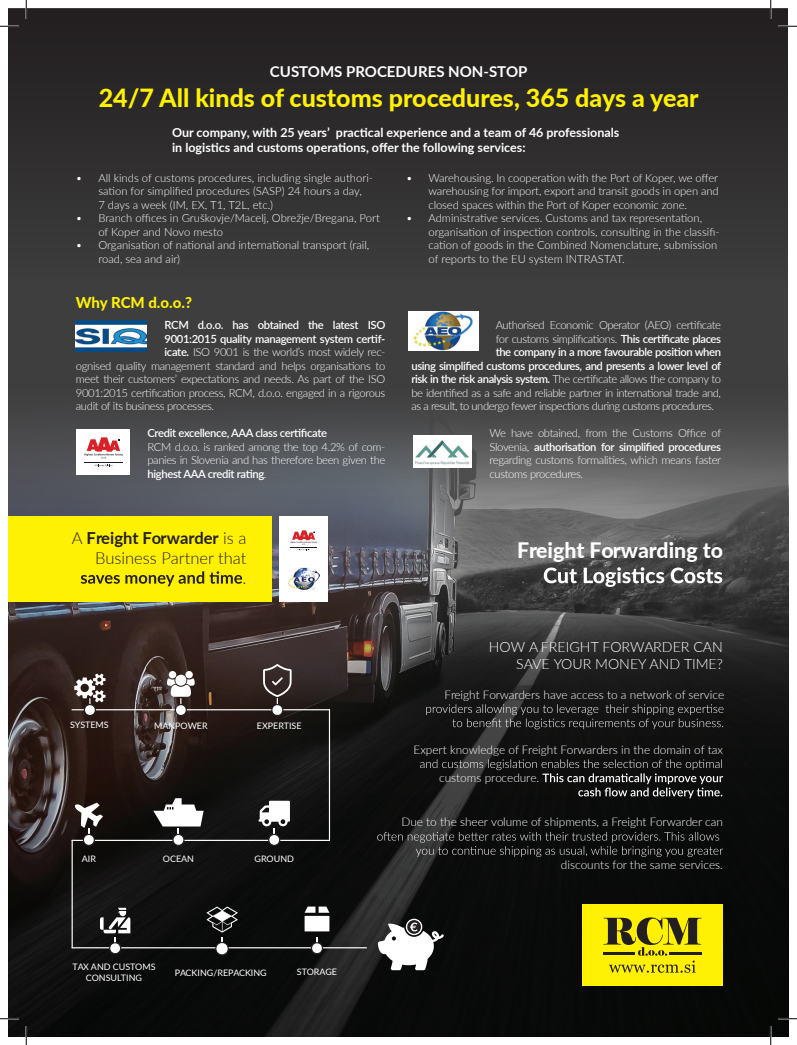
<style>
.page{position:relative;width:797px;height:1045px;background:#fff}
.page>*{position:absolute;margin:0;border:0;box-sizing:border-box;transform-origin:0 0}
.t1{font:800 25px "Lato";color:#fff101}
.t2{font:800 21.25px "Lato";color:#fff}
.t3{font:300 16.5px/19.9px "Lato";color:#231f20;text-align:right}
.t4{font:700 15px "Lato";color:#fff}
.t5{font:800 15px "Lato";letter-spacing:-.01em;color:#fff101}
.t6{font:300 14.25px/17px "Lato";color:#fff;text-align:right}
.t7{font:700 12.5px/15px "Lato";color:#fff}
.t8{font:300 11.88px "Lato";color:#fff}
.t9{font:300 11.25px/13.5px "Lato";letter-spacing:-.03em;color:#fff;text-align:justify}
.t10{font:300 11.25px/13.5px "Lato";color:#fff}
.t11{font:600 11.25px "Lato";letter-spacing:-.04em;color:#fff}
.t12{font:9px/10.8px "Lato";color:#fff;text-align:center}
.s1{font-weight:600}
.s2{font-weight:700}
</style>
<div class="page">
<img style="left:9px;top:545px;width:779px;height:491px">
<svg style="left:9px;top:281px;width:779px;height:264px;background:#4c4d4f"></svg>
<div style="left:9px;top:9px;width:779px;height:272px;background:linear-gradient(to bottom,#221d1e,#3c3c3d)"></div>
<hr style="left:71px;top:709px;width:259px;height:1px;background:#fff">
<hr style="left:329px;top:709px;width:1px;height:132px;background:#fff">
<hr style="left:72px;top:839px;width:258px;height:2px;background:#fff">
<hr style="left:72px;top:839px;width:1px;height:109px;background:#fff">
<hr style="left:72px;top:947px;width:295px;height:1px;background:#fff">
<svg style="left:74px;top:673px;width:32px;height:43px"></svg>
<div style="left:86px;top:706px;width:8px;height:8px;background:#fff;border-radius:50%"></div>
<svg style="left:167px;top:671px;width:28px;height:45px"></svg>
<div style="left:177px;top:706px;width:8px;height:8px;background:#fff;border-radius:50%"></div>
<svg style="left:263px;top:664px;width:28px;height:52px"></svg>
<div style="left:273px;top:706px;width:8px;height:8px;background:#fff;border-radius:50%"></div>
<svg style="left:153px;top:798px;width:51px;height:48px"></svg>
<div style="left:175px;top:836px;width:7px;height:7px;background:#fff;border-radius:50%"></div>
<svg style="left:75px;top:802px;width:28px;height:44px"></svg>
<div style="left:85px;top:836px;width:8px;height:7px;background:#fff;border-radius:50%"></div>
<svg style="left:258px;top:800px;width:32px;height:46px"></svg>
<div style="left:270px;top:836px;width:8px;height:7px;background:#fff;border-radius:50%"></div>
<svg style="left:206px;top:906px;width:32px;height:49px;background:#3b3c3b"></svg>
<div style="left:218px;top:944px;width:8px;height:9px;background:#fff;border-radius:50%"></div>
<svg style="left:304px;top:906px;width:25px;height:48px"></svg>
<div style="left:313px;top:944px;width:8px;height:8px;background:#fff;border-radius:50%"></div>
<svg style="left:378px;top:918px;width:66px;height:52px"></svg>
<svg style="left:100px;top:907px;width:30px;height:47px"></svg>
<div style="left:9px;top:516px;width:263px;height:85px;background:#fff101"></div>
<svg style="left:81px;top:571px;width:161px;height:15px"></svg>
<svg style="left:426px;top:704px;width:297px;height:25px;background:#2c2d2c"></svg>
<svg style="left:420px;top:759px;width:303px;height:39px;background:#2b2c2b"></svg>
<svg style="left:544px;top:567px;width:178px;height:20px"></svg>
<div style="left:582px;top:904px;width:140px;height:81px;background:#fff101"></div>
<svg style="left:377px;top:832px;width:346px;height:25px;background:#242524"></svg>
<div style="left:279px;top:516px;width:48px;height:85px;background:#fff"></div>
<svg style="left:290px;top:530px;width:27px;height:20px"></svg>
<img style="left:288px;top:568px;width:31px;height:22px">
<hr style="left:670px;top:951px;width:32px;height:3px;background:#231f20">
<svg style="left:603px;top:917px;width:98px;height:55px"></svg>
<hr style="left:603px;top:951px;width:32px;height:3px;background:#231f20">
<img style="left:409px;top:311px;width:69px;height:39px">
<img style="left:413px;top:435px;width:59px;height:33px">
<img style="left:76px;top:320px;width:71px;height:31px">
<div style="left:76px;top:429px;width:54px;height:45px;background:#fff"></div>
<svg style="left:94px;top:464px;width:18px;height:2px"></svg>
<hr style="left:84px;top:462px;width:39px;height:1px;background:#231f20">
<svg style="left:84px;top:437px;width:39px;height:21px"></svg>
<svg style="left:0;top:25px;width:19px;height:2px"></svg>
<svg style="left:778px;top:25px;width:19px;height:2px"></svg>
<svg style="left:0;top:1018px;width:19px;height:1px"></svg>
<svg style="left:778px;top:1018px;width:19px;height:1px"></svg>
<svg style="left:25px;top:0;width:2px;height:19px"></svg>
<svg style="left:25px;top:1026px;width:2px;height:19px"></svg>
<svg style="left:770px;top:0;width:1px;height:19px"></svg>
<svg style="left:770px;top:1026px;width:1px;height:19px"></svg>
<h3 class="t4" style="left:270px;top:60px;width:259px">CUSTOMS PROCEDURES NON-STOP</h3>
<h1 class="t1" style="left:99px;top:79px;width:601px">24/7 All kinds of customs procedures, 365 days a year</h1>
<p class="t7" style="left:172px;top:124px;width:449px">Our company, with 25 years’ practical experience and a team of 46 professionals in logistics and customs operations, offer the following services:</p>
<p class="t10" style="left:98px;top:171px;width:276px;text-indent:-22px">• All kinds of customs procedures, including single authori&shy;sation for simplified procedures (SASP) 24 hours a day,<br>7 days a week (IM, EX, T1, T2L, etc.)</p>
<p class="t10" style="left:98px;top:211px;width:283px;text-indent:-22px">• Branch offices in Gruškovje/Macelj, Obrežje/Bregana, Port of Koper and Novo mesto</p>
<p class="t10" style="left:98px;top:238px;width:272px;text-indent:-22px">• Organisation of national and international transport (rail, road, sea and air)</p>
<h3 class="t5" style="left:76px;top:291px;width:118px">Why RCM d.o.o.?</h3>
<p class="t11" style="left:164px;top:317px;width:222px">RCM d.o.o. has obtained the latest ISO</p>
<p class="t11" style="left:164px;top:330px;width:222px">9001:2015 quality management system certif-</p>
<p class="t9" style="left:164px;top:345px;width:222px"><span class="s1">icate.</span> ISO 9001 is the world’s most widely rec-</p>
<p class="t9" style="left:76px;top:358px;width:311px">ognised quality management standard and helps organisations to</p>
<p class="t9" style="left:76px;top:372px;width:311px">meet their customers’ expectations and needs. As part of the ISO</p>
<p class="t9" style="left:76px;top:385px;width:311px">9001:2015 certification process, RCM, d.o.o. engaged in a rigorous</p>
<p class="t9" style="left:76px;top:399px;width:140px">audit of its business processes.</p>
<p class="t11" style="left:147px;top:425px;width:181px">Credit excellence, AAA class certificate</p>
<p class="t9" style="left:147px;top:439px;width:239px">RCM d.o.o. is ranked among the top 4.2% of com&shy;panies in Slovenia and has therefore been given the <span class="s1">highest AAA credit rating</span>.</p>
<h3 class="t3" style="left:72px;top:527px;width:176px">A <span class="s2">Freight Forwarder</span> is a<br>Business Partner that<br>.</h3>
<p class="t9" style="left:428px;top:171px;width:292px;text-indent:-22px">• Warehousing. In cooperation with the Port of Koper, we offer warehousing for import, export and transit goods in open and closed spaces within the Port of Koper economic zone.</p>
<p class="t10" style="left:428px;top:211px;width:292px;text-indent:-22px">• Administrative services. Customs and tax representation, organisation of inspection controls, consulting in the classifi&shy;cation of goods in the Combined Nomenclature, submission of reports to the EU system INTRASTAT.</p>
<p class="t9" style="left:496px;top:318px;width:227px">Authorised Economic Operator (AEO) certificate</p>
<p class="t9" style="left:496px;top:331px;width:227px">for customs simplifications. <span class="s1">This certificate places</span></p>
<p class="t11" style="left:496px;top:344px;width:227px">the company in a more favourable position when</p>
<p class="t11" style="left:411px;top:357px;width:311px">using simplified customs procedures, and presents a lower level of</p>
<p class="t9" style="left:411px;top:372px;width:311px"><span class="s1">risk in the risk analysis system.</span> The certificate allows the company to</p>
<p class="t9" style="left:411px;top:385px;width:311px">be identified as a safe and reliable partner in international trade and,</p>
<p class="t9" style="left:411px;top:399px;width:304px">as a result, to undergo fewer inspections during customs procedures.</p>
<p class="t9" style="left:489px;top:426px;width:233px">We have obtained, from the Customs Office of Slovenia, <span class="s1">authorisation for simplified procedures </span>regarding customs formalities, which means faster customs procedures.</p>
<h2 class="t2" style="left:517px;top:534px;width:207px">Freight Forwarding to</h2>
<p class="t12" style="left:70px;top:719px;width:40px">SYSTEMS</p>
<p class="t12" style="left:154px;top:720px;width:55px">MANPOWER</p>
<p class="t12" style="left:257px;top:720px;width:46px">EXPERTISE</p>
<p class="t12" style="left:82px;top:852px;width:16px">AIR</p>
<p class="t12" style="left:163px;top:852px;width:33px">OCEAN</p>
<p class="t12" style="left:254px;top:852px;width:41px">GROUND</p>
<p class="t6" style="left:489px;top:638px;width:236px">HOW A FREIGHT FORWARDER CAN<br>SAVE YOUR MONEY AND TIME?</p>
<p class="t8" style="left:444px;top:686px;width:281px">Freight Forwarders have access to a network of service</p>
<p class="t8" style="left:413px;top:741px;width:311px">Expert knowledge of Freight Forwarders in the domain of tax</p>
<p class="t8" style="left:439px;top:769px;width:101px">customs procedure.</p>
<p class="t8" style="left:401px;top:814px;width:323px">Due to the sheer volume of shipments, a Freight Forwarder can</p>
<p class="t8" style="left:561px;top:856px;width:163px">discounts for the same services.</p>
<p class="t12" style="left:72px;top:961px;width:85px">TAX AND CUSTOMS<br>CONSULTING</p>
<p class="t12" style="left:175px;top:967px;width:93px">PACKING/REPACKING</p>
<p class="t12" style="left:297px;top:966px;width:42px">STORAGE</p>
</div>
